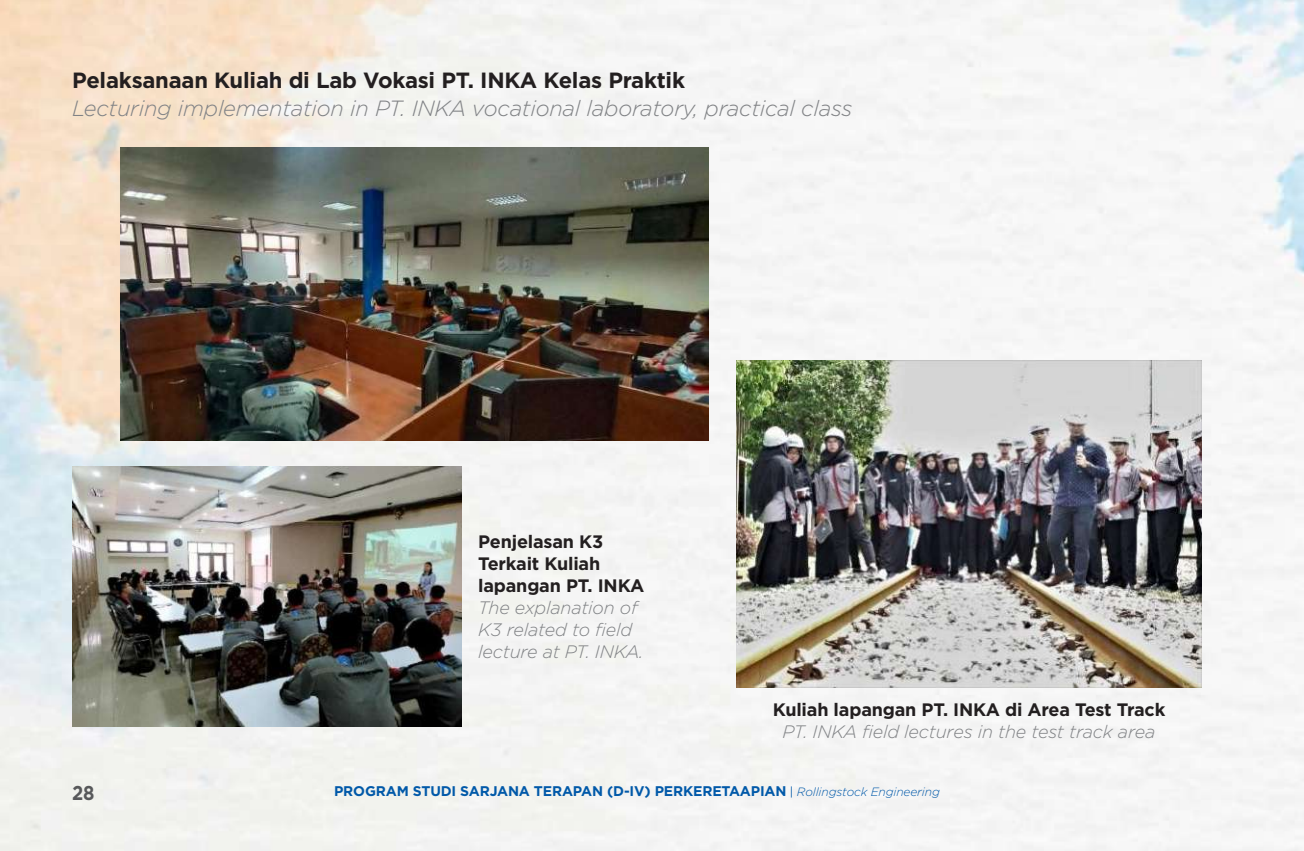
<style>
.page{position:relative;width:1304px;height:851px;background:#fff}
.page>*{position:absolute;margin:0;border:0;box-sizing:border-box;transform-origin:0 0}
.t1{font:italic 300 22px "Gotham";letter-spacing:-.01em;color:#808285}
.t2{font:700 22px "Gotham";letter-spacing:-.01em;color:#231f20}
.t3{font:700 20px "Gotham";color:#57585a;scale:.9 1}
.t4{font:italic 300 18px/22px "Gotham";letter-spacing:-.01em;color:#808285}
.t5{font:700 18px/22px "Gotham";letter-spacing:-.01em;color:#231f20}
.t6{font:700 14px "Gotham";letter-spacing:-.01em;color:#0159a9}
.s1{font-weight:400;font-size:12px}
.s2{font-weight:300;font-style:italic;font-size:12px}
</style>
<div class="page">
<img style="left:0;top:0;width:1304px;height:850px">
<img style="left:120px;top:147px;width:589px;height:294px">
<img style="left:72px;top:466px;width:390px;height:260px">
<img style="left:736px;top:360px;width:466px;height:327px">
<p class="t2" style="left:72px;top:68px;width:615px">Pelaksanaan Kuliah di Lab Vokasi PT. INKA Kelas Praktik</p>
<p class="t1" style="left:72px;top:96px;width:782px">Lecturing implementation in PT. INKA vocational laboratory, practical class</p>
<p class="t5" style="left:478px;top:530px;width:168px">Penjelasan K3<br>Terkait Kuliah lapangan PT. INKA</p>
<p class="t4" style="left:478px;top:596px;width:167px">The explanation of<br>K3 related to field lecture at PT. INKA.</p>
<p class="t5" style="left:773px;top:698px;width:394px">Kuliah lapangan PT. INKA di Area Test Track</p>
<p class="t4" style="left:783px;top:721px;width:374px">PT. INKA field lectures in the test track area</p>
<p class="t3" style="left:72px;top:781px;width:27px">28</p>
<p class="t6" style="left:334px;top:782px;width:607px">PROGRAM STUDI SARJANA TERAPAN (D-IV) PERKERETAAPIAN <span class="s1">|</span> <span class="s2">Rollingstock Engineering</span></p>
</div>
